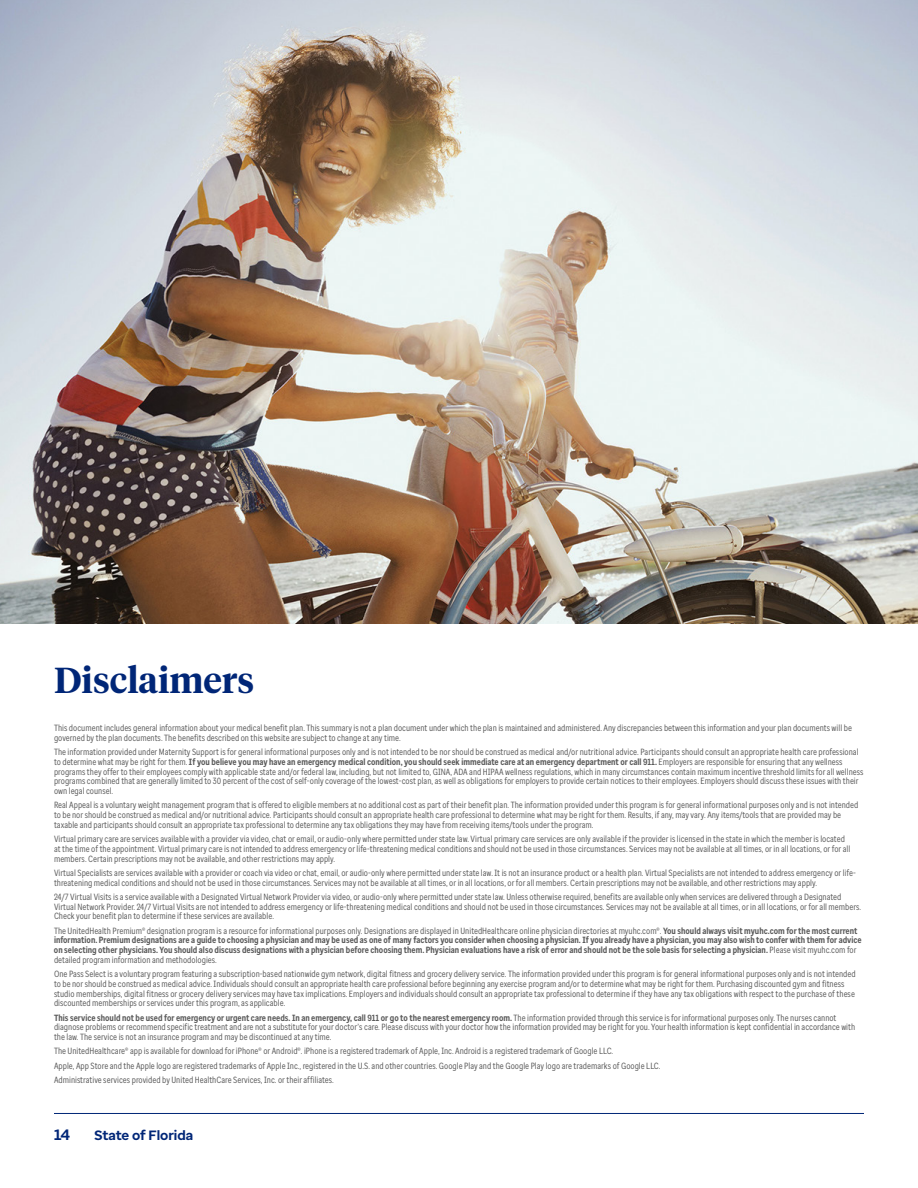
<style>
.page{position:relative;width:918px;height:1188px;background:#fff}
.page>*{position:absolute;margin:0;border:0;box-sizing:border-box;transform-origin:0 0}
.t1{font:600 36px "UHC Serif Headline";color:#002677}
.t2{font:700 15px "Enterprise Sans";color:#002677}
.t3{font:700 13.5px "Enterprise Sans";color:#002677}
.t4{font:9px/9.8px "Enterprise Sans Cond";color:#5a5a5a}
.t5{font:700 9px/9.8px "Enterprise Sans Cond";color:#5a5a5a}
.s1{font-weight:700}
.s2{font-weight:400}
</style>
<div class="page">
<img style="left:0;top:0;width:918px;height:624px">
<hr style="left:54px;top:1113px;width:810px;height:1px;background:#002677">
<h2 class="t1" style="left:54px;top:655px;width:202px">Disclaimers</h2>
<p class="t4" style="left:54px;top:723px;width:799px">This document includes general information about your medical benefit plan. This summary is not a plan document under which the plan is maintained and administered. Any discrepancies between this information and your plan documents will be governed by the plan documents. The benefits described on this website are subject to change at any time.</p>
<p class="t4" style="left:54px;top:747px;width:811px">The information provided under Maternity Support is for general informational purposes only and is not intended to be nor should be construed as medical and/or nutritional advice. Participants should consult an appropriate health care professional to determine what may be right for them. <span class="s1">If you believe you may have an emergency medical condition, you should seek immediate care at an emergency department or call 911.</span> Employers are responsible for ensuring that any wellness programs they offer to their employees comply with applicable state and/or federal law, including, but not limited to, GINA, ADA and HIPAA wellness regulations, which in many circumstances contain maximum incentive threshold limits for all wellness programs combined that are generally limited to 30 percent of the cost of self-only coverage of the lowest-cost plan, as well as obligations for employers to provide certain notices to their employees. Employers should discuss these issues with their own legal counsel.</p>
<p class="t4" style="left:54px;top:800px;width:806px">Real Appeal is a voluntary weight management program that is offered to eligible members at no additional cost as part of their benefit plan. The information provided under this program is for general informational purposes only and is not intended to be nor should be construed as medical and/or nutritional advice. Participants should consult an appropriate health care professional to determine what may be right for them. Results, if any, may vary. Any items/tools that are provided may be taxable and participants should consult an appropriate tax professional to determine any tax obligations they may have from receiving items/tools under the program.</p>
<p class="t4" style="left:54px;top:834px;width:798px">Virtual primary care are services available with a provider via video, chat or email, or audio-only where permitted under state law. Virtual primary care services are only available if the provider is licensed in the state in which the member is located at the time of the appointment. Virtual primary care is not intended to address emergency or life-threatening medical conditions and should not be used in those circumstances. Services may not be available at all times, or in all locations, or for all members. Certain prescriptions may not be available, and other restrictions may apply.</p>
<p class="t4" style="left:54px;top:868px;width:803px">Virtual Specialists are services available with a provider or coach via video or chat, email, or audio-only where permitted under state law. It is not an insurance product or a health plan. Virtual Specialists are not intended to address emergency or life&shy;threatening medical conditions and should not be used in those circumstances. Services may not be available at all times, or in all locations, or for all members. Certain prescriptions may not be available, and other restrictions may apply.</p>
<p class="t4" style="left:54px;top:892px;width:809px">24/7 Virtual Visits is a service available with a Designated Virtual Network Provider via video, or audio-only where permitted under state law. Unless otherwise required, benefits are available only when services are delivered through a Designated<br>Virtual Network Provider. 24/7 Virtual Visits are not intended to address emergency or life-threatening medical conditions and should not be used in those circumstances. Services may not be available at all times, or in all locations, or for all members.<br>Check your benefit plan to determine if these services are available.</p>
<p class="t5" style="left:54px;top:926px;width:809px"><span class="s2">The UnitedHealth Premium® designation program is a resource for informational purposes only. Designations are displayed in UnitedHealthcare online physician directories at myuhc.com®.</span> You should always visit myuhc.com for the most current information. Premium designations are a guide to choosing a physician and may be used as one of many factors you consider when choosing a physician. If you already have a physician, you may also wish to confer with them for advice on selecting other physicians. You should also discuss designations with a physician before choosing them. Physician evaluations have a risk of error and should not be the sole basis for selecting a physician. <span class="s2">Please visit myuhc.com for detailed program information and methodologies.</span></p>
<p class="t4" style="left:54px;top:969px;width:803px">One Pass Select is a voluntary program featuring a subscription-based nationwide gym network, digital fitness and grocery delivery service. The information provided under this program is for general informational purposes only and is not intended to be nor should be construed as medical advice. Individuals should consult an appropriate health care professional before beginning any exercise program and/or to determine what may be right for them. Purchasing discounted gym and fitness studio memberships, digital fitness or grocery delivery services may have tax implications. Employers and individuals should consult an appropriate tax professional to determine if they have any tax obligations with respect to the purchase of these discounted memberships or services under this program, as applicable.</p>
<p class="t4" style="left:54px;top:1012px;width:803px"><span class="s1">This service should not be used for emergency or urgent care needs. In an emergency, call 911 or go to the nearest emergency room.</span> The information provided through this service is for informational purposes only. The nurses cannot diagnose problems or recommend specific treatment and are not a substitute for your doctor’s care. Please discuss with your doctor how the information provided may be right for you. Your health information is kept confidential in accordance with the law. The service is not an insurance program and may be discontinued at any time.</p>
<p class="t4" style="left:54px;top:1046px;width:561px">The UnitedHealthcare® app is available for download for iPhone® or Android®. iPhone is a registered trademark of Apple, Inc. Android is a registered trademark of Google LLC.</p>
<p class="t4" style="left:54px;top:1060px;width:608px">Apple, App Store and the Apple logo are registered trademarks of Apple Inc., registered in the U.S. and other countries. Google Play and the Google Play logo are trademarks of Google LLC.</p>
<p class="t4" style="left:54px;top:1075px;width:281px">Administrative services provided by United HealthCare Services, Inc. or their affiliates.</p>
<h2 class="t2" style="left:54px;top:1125px;width:18px">14</h2>
<h3 class="t3" style="left:94px;top:1126px;width:100px">State of Florida</h3>
</div>
